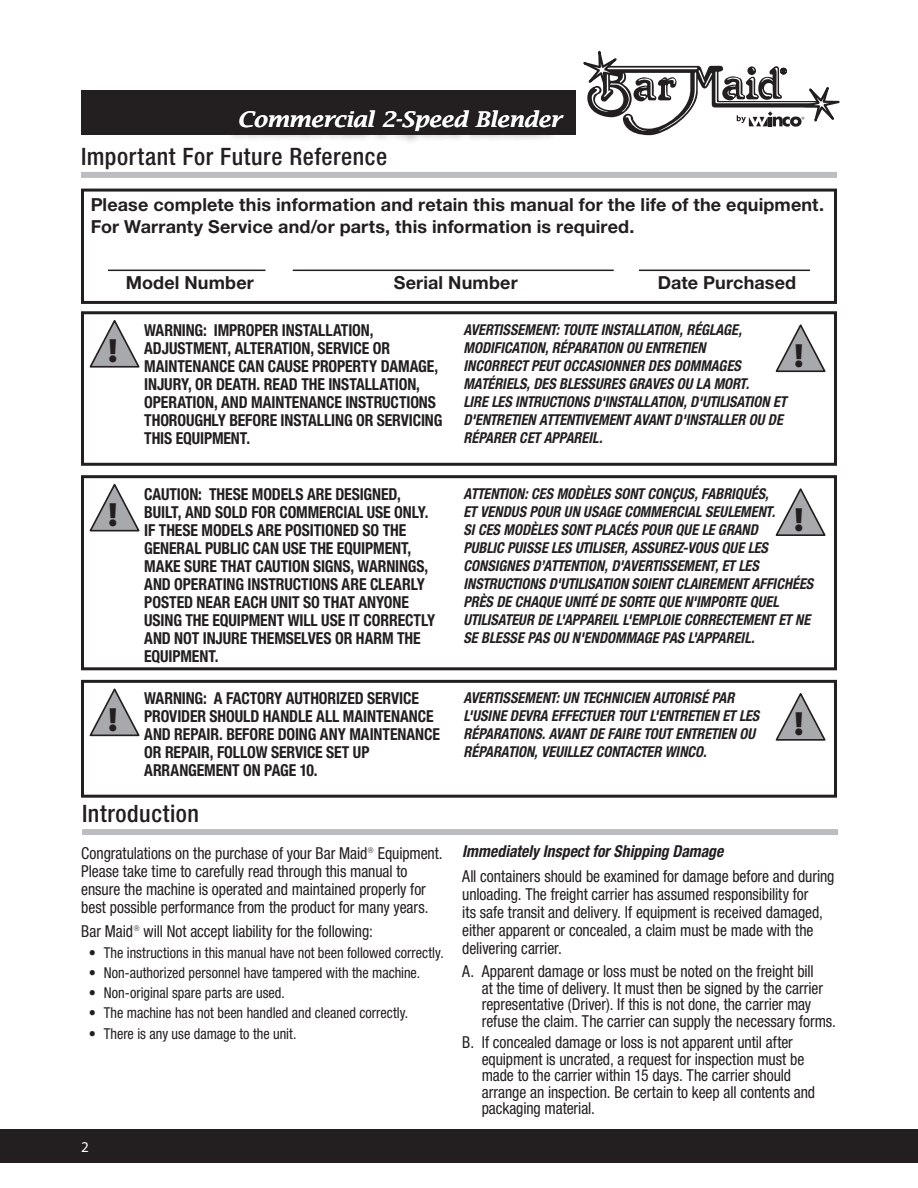
<style>
.page{position:relative;width:918px;height:1188px;background:#fff}
.page>*{position:absolute;margin:0;border:0;box-sizing:border-box;transform-origin:0 0}
.NOTE{font:900 33.75px "Myriad Pro";color:#231f20}
.Column_Titles{font:500 condensed 24px "Helvetica Neue LT Pro";letter-spacing:.025em;color:#231f20}
.Sub-Title{font:italic 600 21.6px "Lucida Bright";letter-spacing:-.01em;color:#fff;scale:1.06 1}
.WARNING-CAUTION{font:700 18px/21.6px "Helvetica Neue LT Pro";letter-spacing:.005em;color:#231f20}
.Basic_Copy{font:condensed 16.5px/18px "Helvetica Neue LT Pro";letter-spacing:-.005em;color:#231f20;scale:.95 1}
.Basic_Copy_BOLD_Condensed{font:700 condensed 16.5px/18px "Helvetica Neue LT Pro";letter-spacing:-.005em;color:#231f20;scale:.95 1}
.Basic_Copy__Bold_Italic{font:italic 700 condensed 16.5px "Helvetica Neue LT Pro";color:#231f20;scale:.95 1}
.Basic_Copy_BOLD_ITALIC{font:italic 700 condensed 15px/18px "Helvetica Neue LT Pro";color:#231f20;scale:.95 1}
.t1{font:condensed 15px "Helvetica Neue LT Pro";color:#231f20;scale:.95 1}
.t2{font:15px "Myriad Pro";color:#fff}
.s1{font-family:"Gotham";font-weight:300;font-stretch:normal}
</style>
<div class="page">
<div style="left:0;top:1129px;width:918px;height:34px;background:#231f20"></div>
<div style="left:81px;top:90px;width:495px;height:45px;background:#231f20"></div>
<svg style="left:583px;top:50px;width:257px;height:86px"></svg>
<div style="left:225px;top:109px;width:339px;height:37px;background:#231f20;opacity:.34"></div>
<div style="left:81px;top:172px;width:756px;height:6px;background:#bcbdc0"></div>
<div style="left:82px;top:829px;width:756px;height:6px;background:#bcbdc0"></div>
<div style="left:81px;top:189px;width:756px;height:115px;border:3px solid #231f20"></div>
<hr style="left:108px;top:270px;width:158px;height:1px;background:#231f20">
<hr style="left:293px;top:270px;width:321px;height:1px;background:#231f20">
<hr style="left:639px;top:270px;width:171px;height:1px;background:#231f20">
<div style="left:81px;top:311px;width:756px;height:155px;border:3px solid #231f20"></div>
<div style="left:81px;top:475px;width:756px;height:195px;border:3px solid #231f20"></div>
<div style="left:81px;top:680px;width:756px;height:118px;border:3px solid #231f20"></div>
<svg style="left:89px;top:320px;width:51px;height:48px"></svg>
<svg style="left:89px;top:483px;width:51px;height:49px"></svg>
<svg style="left:89px;top:688px;width:51px;height:49px"></svg>
<svg style="left:775px;top:488px;width:51px;height:48px"></svg>
<svg style="left:775px;top:693px;width:51px;height:48px"></svg>
<svg style="left:775px;top:324px;width:51px;height:49px"></svg>
<p class="Sub-Title" style="left:237px;top:107px;width:307px">Commercial 2-Speed Blender</p>
<p class="Column_Titles" style="left:81px;top:142px;width:308px">Important For Future Reference</p>
<p class="WARNING-CAUTION" style="left:91px;top:194px;width:735px">Please complete this information and retain this manual for the life of the equipment.<br>For Warranty Service and/or parts, this information is required.</p>
<p class="WARNING-CAUTION" style="left:126px;top:272px;width:130px">Model Number</p>
<p class="WARNING-CAUTION" style="left:394px;top:272px;width:125px">Serial Number</p>
<p class="WARNING-CAUTION" style="left:658px;top:272px;width:140px">Date Purchased</p>
<p class="NOTE" style="left:108px;top:332px;width:11px">!</p>
<p class="Basic_Copy_BOLD_Condensed" style="left:144px;top:321px;width:315px">WARNING: IMPROPER INSTALLATION, ADJUSTMENT, ALTERATION, SERVICE OR MAINTENANCE CAN CAUSE PROPERTY DAMAGE, INJURY, OR DEATH. READ THE INSTALLATION, OPERATION, AND MAINTENANCE INSTRUCTIONS THOROUGHLY BEFORE INSTALLING OR SERVICING THIS EQUIPMENT.</p>
<p class="Basic_Copy_BOLD_ITALIC" style="left:464px;top:321px;width:342px">AVERTISSEMENT: TOUTE INSTALLATION, RÉGLAGE, MODIFICATION, RÉPARATION OU ENTRETIEN<br>INCORRECT PEUT OCCASIONNER DES DOMMAGES MATÉRIELS, DES BLESSURES GRAVES OU LA MORT.<br>LIRE LES INTRUCTIONS D'INSTALLATION, D'UTILISATION ET D'ENTRETIEN ATTENTIVEMENT AVANT D'INSTALLER OU DE RÉPARER CET APPAREIL.</p>
<p class="NOTE" style="left:794px;top:336px;width:11px">!</p>
<p class="NOTE" style="left:108px;top:496px;width:11px">!</p>
<p class="NOTE" style="left:108px;top:700px;width:11px">!</p>
<p class="Basic_Copy_BOLD_Condensed" style="left:144px;top:485px;width:308px">CAUTION: THESE MODELS ARE DESIGNED, BUILT, AND SOLD FOR COMMERCIAL USE ONLY.<br>IF THESE MODELS ARE POSITIONED SO THE GENERAL PUBLIC CAN USE THE EQUIPMENT, MAKE SURE THAT CAUTION SIGNS, WARNINGS, AND OPERATING INSTRUCTIONS ARE CLEARLY POSTED NEAR EACH UNIT SO THAT ANYONE USING THE EQUIPMENT WILL USE IT CORRECTLY AND NOT INJURE THEMSELVES OR HARM THE EQUIPMENT.</p>
<p class="Basic_Copy_BOLD_Condensed" style="left:144px;top:689px;width:313px">WARNING: A FACTORY AUTHORIZED SERVICE PROVIDER SHOULD HANDLE ALL MAINTENANCE AND REPAIR. BEFORE DOING ANY MAINTENANCE OR REPAIR, FOLLOW SERVICE SET UP ARRANGEMENT ON PAGE 10.</p>
<p class="Basic_Copy_BOLD_ITALIC" style="left:464px;top:485px;width:370px">ATTENTION: CES MODÈLES SONT CONÇUS, FABRIQUÉS,<br>ET VENDUS POUR UN USAGE COMMERCIAL SEULEMENT.<br>SI CES MODÈLES SONT PLACÉS POUR QUE LE GRAND<br>PUBLIC PUISSE LES UTILISER, ASSUREZ-VOUS QUE LES CONSIGNES D’ATTENTION, D'AVERTISSEMENT, ET LES INSTRUCTIONS D'UTILISATION SOIENT CLAIREMENT AFFICHÉES PRÈS DE CHAQUE UNITÉ DE SORTE QUE N'IMPORTE QUEL UTILISATEUR DE L'APPAREIL L'EMPLOIE CORRECTEMENT ET NE SE BLESSE PAS OU N'ENDOMMAGE PAS L'APPAREIL.</p>
<p class="NOTE" style="left:794px;top:500px;width:11px">!</p>
<p class="Basic_Copy_BOLD_ITALIC" style="left:464px;top:689px;width:313px">AVERTISSEMENT: UN TECHNICIEN AUTORISÉ PAR L'USINE DEVRA EFFECTUER TOUT L'ENTRETIEN ET LES RÉPARATIONS. AVANT DE FAIRE TOUT ENTRETIEN OU RÉPARATION, VEUILLEZ CONTACTER WINCO.</p>
<p class="NOTE" style="left:794px;top:705px;width:11px">!</p>
<p class="Column_Titles" style="left:82px;top:799px;width:118px">Introduction</p>
<p class="Basic_Copy" style="left:81px;top:844px;width:382px">Congratulations on the purchase of your Bar Maid<span class="s1">®</span> Equipment.<br>Please take time to carefully read through this manual to ensure the machine is operated and maintained properly for best possible performance from the product for many years.</p>
<p class="Basic_Copy" style="left:81px;top:923px;width:308px">Bar Maid<span class="s1">®</span> will Not accept liability for the following:</p>
<p class="t1" style="left:89px;top:944px;width:375px">• The instructions in this manual have not been followed correctly.</p>
<p class="t1" style="left:89px;top:964px;width:350px">• Non-authorized personnel have tampered with the machine.</p>
<p class="t1" style="left:89px;top:984px;width:208px">• Non-original spare parts are used.</p>
<p class="t1" style="left:89px;top:1004px;width:338px">• The machine has not been handled and cleaned correctly.</p>
<p class="t1" style="left:89px;top:1025px;width:220px">• There is any use damage to the unit.</p>
<p class="t2" style="left:81px;top:1137px;width:9px">2</p>
<p class="Basic_Copy__Bold_Italic" style="left:462px;top:841px;width:276px">Immediately Inspect for Shipping Damage</p>
<p class="Basic_Copy" style="left:462px;top:867px;width:393px">All containers should be examined for damage before and during unloading. The freight carrier has assumed responsibility for<br>its safe transit and delivery. If equipment is received damaged, either apparent or concealed, a claim must be made with the delivering carrier.</p>
<p class="Basic_Copy" style="left:482px;top:963px;width:374px;line-height:16.5px;text-indent:-20px">A. Apparent damage or loss must be noted on the freight bill<br>at the time of delivery. It must then be signed by the carrier representative (Driver). If this is not done, the carrier may refuse the claim. The carrier can supply the necessary forms.</p>
<p class="Basic_Copy" style="left:482px;top:1034px;width:353px;line-height:16.5px;text-indent:-20px">B. If concealed damage or loss is not apparent until after equipment is uncrated, a request for inspection must be made to the carrier within 15 days. The carrier should arrange an inspection. Be certain to keep all contents and packaging material.</p>
</div>
